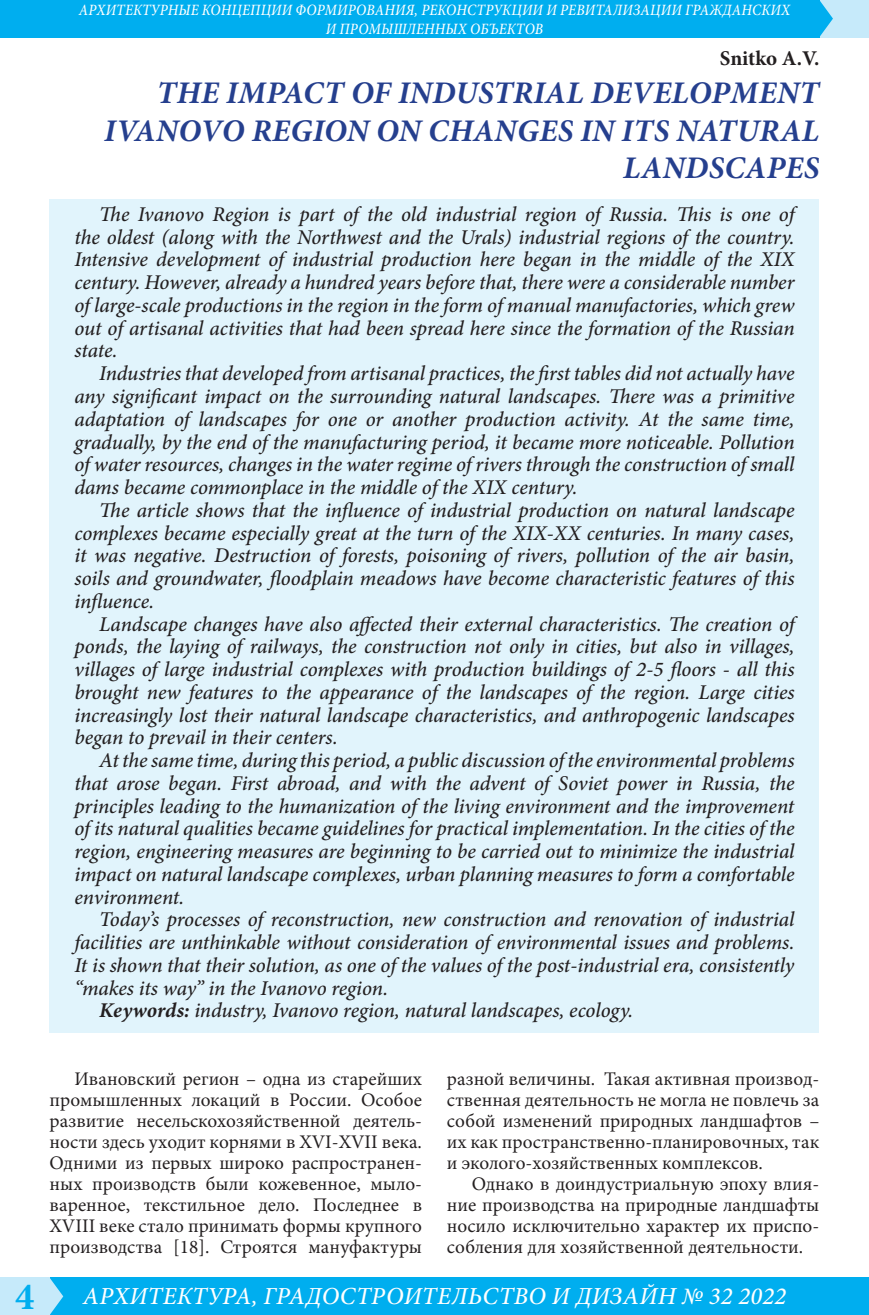
<style>
.page{position:relative;width:869px;height:1315px;background:#fff}
.page>*{position:absolute;margin:0;border:0;box-sizing:border-box;transform-origin:0 0}
.t1{font:700 38.5px "Minion Pro";color:#00aeef}
.Заголовок{font:italic 700 31.5px/37.8px "Minion Pro";letter-spacing:.01em;color:#253f8e;text-align:right}
.t2{font:italic 500 24.5px "Minion Pro";letter-spacing:.01em;color:#fff}
.Аннотация{font:italic 500 21px/22.8px "Minion Pro";letter-spacing:-.005em;color:#231f20;text-align:justify}
.Автор{font:700 21px "Minion Pro";color:#231f20}
.t3{font:19.25px/21px "Minion Pro";color:#231f20;text-align:justify}
.t4{font:italic 500 15.75px/18.9px "Minion Pro";letter-spacing:.01em;color:#fff;text-align:center;scale:.9 1}
.s1{font-weight:700}
</style>
<div class="page">
<div style="left:46px;top:1277px;width:822px;height:38px;background:#00aeef"></div>
<div style="left:819px;top:0;width:49px;height:37px;background:#c6eafa"></div>
<div style="left:0;top:1277px;width:50px;height:38px;background:#c6eafa"></div>
<div style="left:0;top:0;width:819px;height:37px;background:#00aeef"></div>
<svg style="left:50px;top:1278px;width:13px;height:37px"></svg>
<svg style="left:819px;top:0;width:13px;height:37px"></svg>
<div style="left:50px;top:199px;width:769px;height:834px;background:#e1f4fc"></div>
<p class="t4" style="left:79px;top:0;width:791px">АРХИТЕКТУРНЫЕ КОНЦЕПЦИИ ФОРМИРОВАНИЯ, РЕКОНСТРУКЦИИ И РЕВИТАЛИЗАЦИИ ГРАЖДАНСКИХ<br>И ПРОМЫШЛЕННЫХ ОБЪЕКТОВ</p>
<p class="Автор" style="left:719px;top:43px;width:101px">Snitko A.V.</p>
<p class="Заголовок" style="left:104px;top:73px;width:716px">THE IMPACT OF INDUSTRIAL DEVELOPMENT<br>IVANOVO REGION ON CHANGES IN ITS NATURAL<br>LANDSCAPES</p>
<p class="Аннотация" style="left:74px;top:203px;width:721px;text-indent:25px">The Ivanovo Region is part of the old industrial region of Russia. This is one of the oldest (along with the Northwest and the Urals) industrial regions of the country.<br>Intensive development of industrial production here began in the middle of the XIX century. However, already a hundred years before that, there were a considerable number of large-scale productions in the region in the form of manual manufactories, which grew out of artisanal activities that had been spread here since the formation of the Russian state.</p>
<p class="Аннотация" style="left:74px;top:362px;width:721px;text-indent:25px">Industries that developed from artisanal practices, the first tables did not actually have any significant impact on the surrounding natural landscapes. There was a primitive adaptation of landscapes for one or another production activity. At the same time, gradually, by the end of the manufacturing period, it became more noticeable. Pollution of water resources, changes in the water regime of rivers through the construction of small dams became commonplace in the middle of the XIX century.</p>
<p class="Аннотация" style="left:74px;top:498px;width:721px;text-indent:25px">The article shows that the influence of industrial production on natural landscape complexes became especially great at the turn of the XIX-XX centuries. In many cases, it was negative. Destruction of forests, poisoning of rivers, pollution of the air basin, soils and groundwater, floodplain meadows have become characteristic features of this influence.</p>
<p class="Аннотация" style="left:74px;top:612px;width:721px;text-indent:25px">Landscape changes have also affected their external characteristics. The creation of ponds, the laying of railways, the construction not only in cities, but also in villages, villages of large industrial complexes with production buildings of 2-5 floors - all this brought new features to the appearance of the landscapes of the region. Large cities increasingly lost their natural landscape characteristics, and anthropogenic landscapes began to prevail in their centers.</p>
<p class="Аннотация" style="left:74px;top:749px;width:721px;text-indent:25px">At the same time, during this period, a public discussion of the environmental problems that arose began. First abroad, and with the advent of Soviet power in Russia, the principles leading to the humanization of the living environment and the improvement of its natural qualities became guidelines for practical implementation. In the cities of the region, engineering measures are beginning to be carried out to minimize the industrial impact on natural landscape complexes, urban planning measures to form a comfortable environment.</p>
<p class="Аннотация" style="left:74px;top:908px;width:721px;text-indent:25px">Today’s processes of reconstruction, new construction and renovation of industrial facilities are unthinkable without consideration of environmental issues and problems.<br>It is shown that their solution, as one of the values of the post-industrial era, consistently “makes its way” in the Ivanovo region.</p>
<p class="Аннотация" style="left:99px;top:999px;width:535px"><span class="s1">Keywords:</span> industry, Ivanovo region, natural landscapes, ecology.</p>
<p class="t3" style="left:50px;top:1068px;width:374px;text-indent:25px">Ивановский регион – одна из старейших промышленных локаций в России. Особое развитие несельскохозяйственной деятель&shy;ности здесь уходит корнями в XVI-XVII века.<br>Одними из первых широко распространен&shy;ных производств были кожевенное, мыло&shy;варенное, текстильное дело. Последнее в XVIII веке стало принимать формы крупного производства [18]. Строятся мануфактуры</p>
<p class="t3" style="left:446px;top:1068px;width:374px">разной величины. Такая активная производ&shy;ственная деятельность не могла не повлечь за собой изменений природных ландшафтов – их как пространственно-планировочных, так и эколого-хозяйственных комплексов.</p>
<p class="t3" style="left:446px;top:1173px;width:374px;text-indent:25px">Однако в доиндустриальную эпоху влия&shy;ние производства на природные ландшафты носило исключительно характер их приспо&shy;собления для хозяйственной деятельности.</p>
<h1 class="t1" style="left:15px;top:1269px;width:21px">4</h1>
<p class="t2" style="left:83px;top:1279px;width:704px">АРХИТЕКТУРА, ГРАДОСТРОИТЕЛЬСТВО И ДИЗАЙН № 32 2022</p>
</div>
